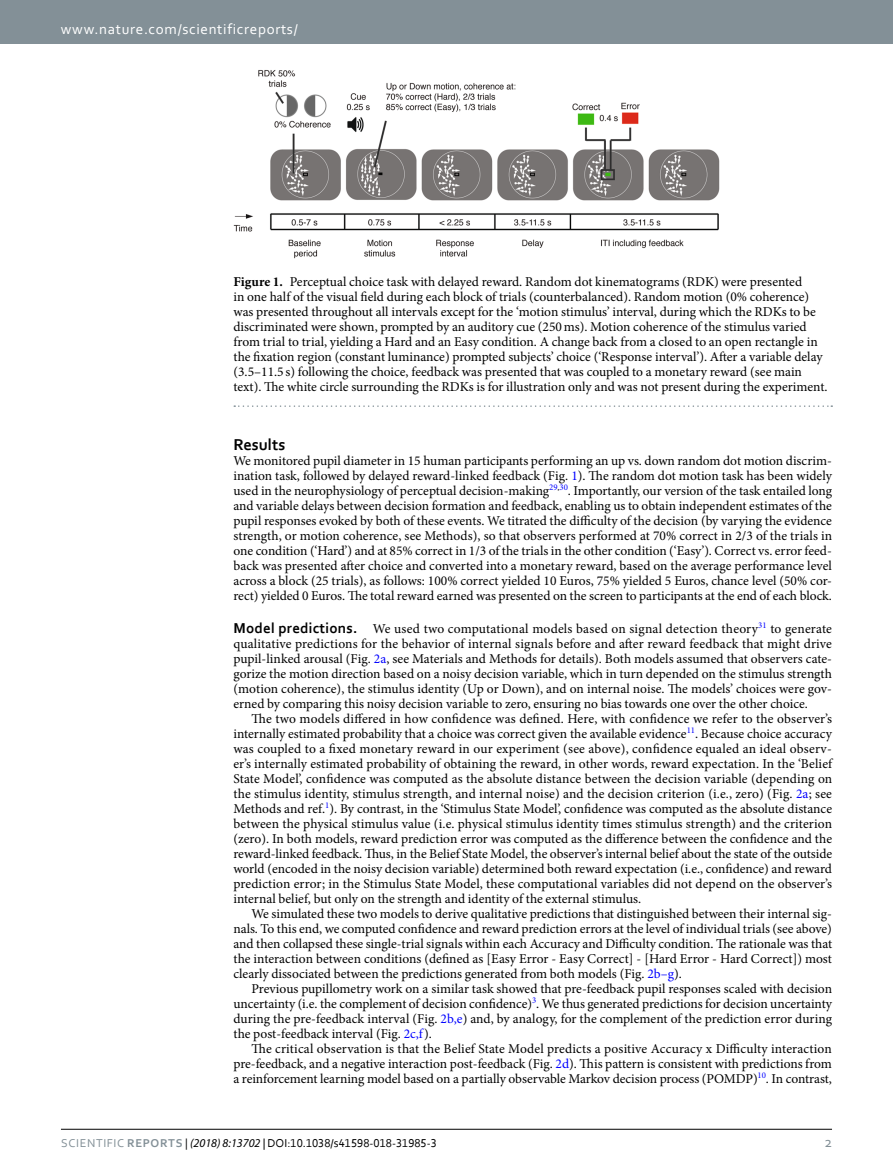
<style>
.page{position:relative;width:893px;height:1174px;background:#fff}
.page>*{position:absolute;margin:0;border:0;box-sizing:border-box;transform-origin:0 0}
.t1{font:700 16.5px "Corbel";color:#000}
.t2{font:15px "Corbel 2";letter-spacing:.045em;color:#fff}
.t3{font:15px "Corbel 2";color:#839097}
.t4{font:13.5px/15px "Minion Pro";letter-spacing:-.005em;color:#000;text-align:justify}
.t5{font:12px "Corbel";color:#000}
.s1{font-weight:700}
.s2{color:#00f}
.s3{font-family:"Corbel";font-weight:700;font-size:15px}
.s4{font-family:"Corbel 2";color:#839097}
.s5{font-family:"Corbel Bold 2";color:#839097}
.s6{font-family:"Corbel 2"}
.s7{font-family:"Myriad Pro";font-style:italic}
</style>
<div class="page">
<div style="left:0;top:0;width:893px;height:43px;background:#839097"></div>
<hr style="left:61px;top:1129px;width:771px;height:1px;background:#000">
<img style="left:233px;top:70px;width:486px;height:188px">
<svg style="left:234px;top:405px;width:598px;height:2px"></svg>
<p class="t2" style="left:61px;top:19px;width:238px">www.nature.com/scientificreports/</p>
<p class="t4" style="left:233px;top:274px;width:596px;text-align:left"><span class="s1">Figure 1.</span> Perceptual choice task with delayed reward. Random dot kinematograms (RDK) were presented<br>in one half of the visual field during each block of trials (counterbalanced). Random motion (0% coherence) was presented throughout all intervals except for the ‘motion stimulus’ interval, during which the RDKs to be discriminated were shown, prompted by an auditory cue (250ms). Motion coherence of the stimulus varied from trial to trial, yielding a Hard and an Easy condition. A change back from a closed to an open rectangle in the fixation region (constant luminance) prompted subjects’ choice (‘Response interval’). After a variable delay (3.5–11.5 s) following the choice, feedback was presented that was coupled to a monetary reward (see main text). The white circle surrounding the RDKs is for illustration only and was not present during the experiment.</p>
<p class="t1" style="left:233px;top:434px;width:53px">Results</p>
<p class="t4" style="left:233px;top:453px;width:600px">We monitored pupil diameter in 15 human participants performing an up vs. down random dot motion discrim&shy;ination task, followed by delayed reward-linked feedback (Fig. <span class="s2">1</span>). The random dot motion task has been widely used in the neurophysiology of perceptual decision-making<sup>29</sup><sup>,</sup><sup>30</sup>. Importantly, our version of the task entailed long and variable delays between decision formation and feedback, enabling us to obtain independent estimates of the pupil responses evoked by both of these events. We titrated the difficulty of the decision (by varying the evidence strength, or motion coherence, see Methods), so that observers performed at 70% correct in 2/3 of the trials in one condition (‘Hard’) and at 85% correct in 1/3 of the trials in the other condition (‘Easy’). Correct vs. error feed&shy;back was presented after choice and converted into a monetary reward, based on the average performance level across a block (25 trials), as follows: 100% correct yielded 10 Euros, 75% yielded 5 Euros, chance level (50% cor&shy;rect) yielded 0 Euros. The total reward earned was presented on the screen to participants at the end of each block.</p>
<p class="t4" style="left:233px;top:621px;width:600px"><span class="s3">Model predictions.</span> We used two computational models based on signal detection theory<sup>31</sup> to generate qualitative predictions for the behavior of internal signals before and after reward feedback that might drive pupil-linked arousal (Fig. <span class="s2">2a</span>, see Materials and Methods for details). Both models assumed that observers cate&shy;gorize the motion direction based on a noisy decision variable, which in turn depended on the stimulus strength (motion coherence), the stimulus identity (Up or Down), and on internal noise. The models’ choices were gov&shy;erned by comparing this noisy decision variable to zero, ensuring no bias towards one over the other choice.</p>
<p class="t4" style="left:233px;top:711px;width:600px;text-indent:18px">The two models differed in how confidence was defined. Here, with confidence we refer to the observer’s internally estimated probability that a choice was correct given the available evidence<sup>11</sup>. Because choice accuracy was coupled to a fixed monetary reward in our experiment (see above), confidence equaled an ideal observ&shy;er’s internally estimated probability of obtaining the reward, in other words, reward expectation. In the ‘Belief State Model’, confidence was computed as the absolute distance between the decision variable (depending on the stimulus identity, stimulus strength, and internal noise) and the decision criterion (i.e., zero) (Fig. <span class="s2">2a</span>; see Methods and ref.<sup>1</sup>). By contrast, in the ‘Stimulus State Model’, confidence was computed as the absolute distance between the physical stimulus value (i.e. physical stimulus identity times stimulus strength) and the criterion (zero). In both models, reward prediction error was computed as the difference between the confidence and the reward-linked feedback. Thus, in the Belief State Model, the observer’s internal belief about the state of the outside world (encoded in the noisy decision variable) determined both reward expectation (i.e., confidence) and reward prediction error; in the Stimulus State Model, these computational variables did not depend on the observer’s internal belief, but only on the strength and identity of the external stimulus.</p>
<p class="t4" style="left:233px;top:906px;width:600px;text-indent:18px">We simulated these two models to derive qualitative predictions that distinguished between their internal sig&shy;nals. To this end, we computed confidence and reward prediction errors at the level of individual trials (see above) and then collapsed these single-trial signals within each Accuracy and Difficulty condition. The rationale was that the interaction between conditions (defined as [Easy Error - Easy Correct] - [Hard Error - Hard Correct]) most clearly dissociated between the predictions generated from both models (Fig. <span class="s2">2b–g</span>).</p>
<p class="t4" style="left:233px;top:981px;width:600px;text-indent:18px">Previous pupillometry work on a similar task showed that pre-feedback pupil responses scaled with decision uncertainty (i.e. the complement of decision confidence)<sup>3</sup>. We thus generated predictions for decision uncertainty during the pre-feedback interval (Fig. <span class="s2">2b,e</span>) and, by analogy, for the complement of the prediction error during the post-feedback interval (Fig. <span class="s2">2c,f</span>).</p>
<p class="t4" style="left:233px;top:1041px;width:600px;text-indent:18px">The critical observation is that the Belief State Model predicts a positive Accuracy x Difficulty interaction pre-feedback, and a negative interaction post-feedback (Fig. <span class="s2">2d</span>). This pattern is consistent with predictions from a reinforcement learning model based on a partially observable Markov decision process (POMDP)<sup>10</sup>. In contrast,</p>
<p class="t5" style="left:61px;top:1135px;width:377px"><span class="s4">SCiENTifiC</span> <span class="s5">REPORTS</span> <span class="s6">|</span> <span class="s7">(2018) 8:13702</span> | DOI:10.1038/s41598-018-31985-3</p>
<p class="t3" style="left:824px;top:1132px;width:9px">2</p>
</div>
